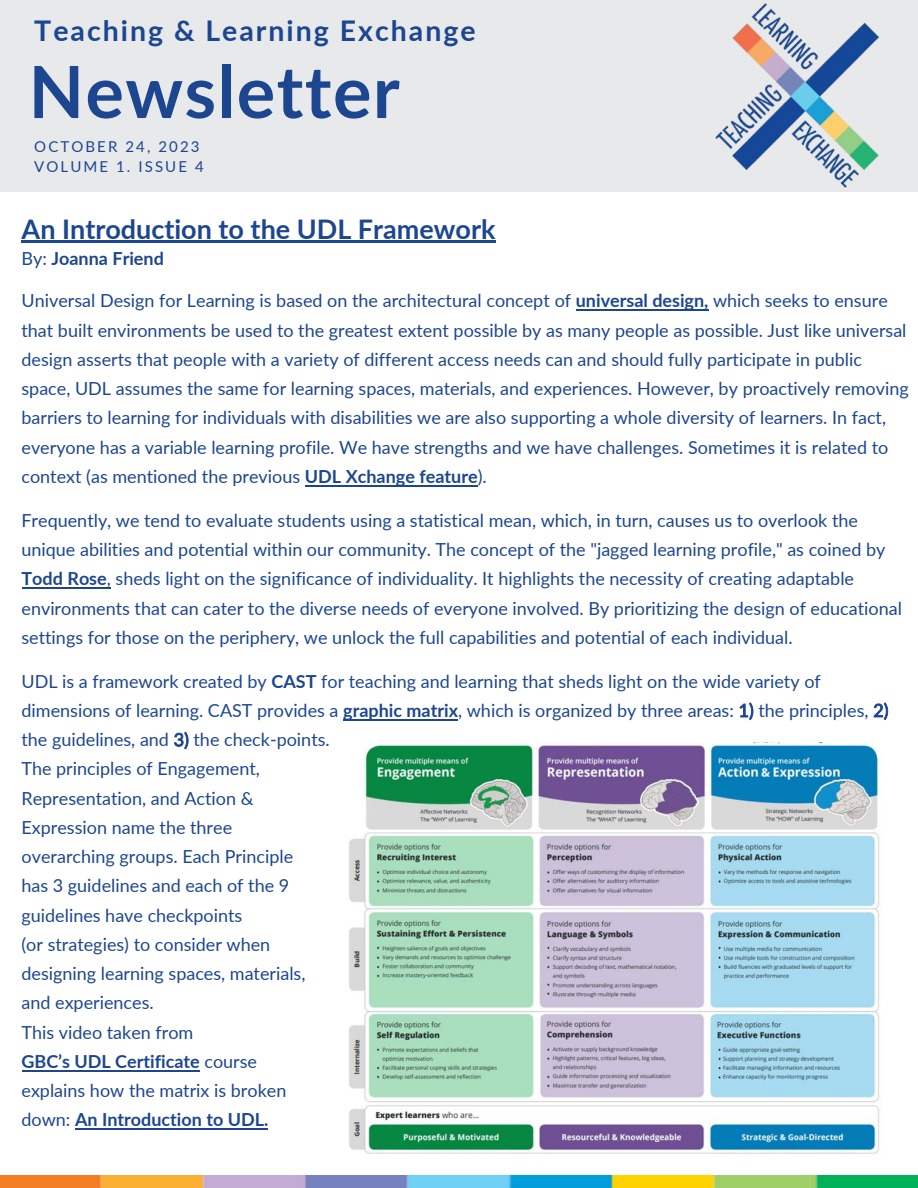
<style>
.page{position:relative;width:918px;height:1188px;background:#fff}
.page>*{position:absolute;margin:0;border:0;box-sizing:border-box;transform-origin:0 0}
.t1{font:700 72px "Lato";letter-spacing:.02em;color:#1d4690}
.t2{font:700 28.5px "Lato";letter-spacing:.07em;color:#1d4690}
.t3{font:700 27px "Lato";color:#1d4690}
.t4{font:18px/29.2px "Lato";color:#1d4690}
.t5{font:700 18px "Lato";color:#1d4690}
.t6{font:15px "Lato";letter-spacing:.14em;color:#1d4690}
.s1{font-weight:400}
.s2{font-weight:700}
</style>
<div class="page">
<div style="left:0;top:0;width:918px;height:192px;background:#e8e9eb"></div>
<img style="left:715px;top:2px;width:164px;height:186px">
<img style="left:349px;top:743px;width:531px;height:411px">
<hr style="left:22px;top:241px;width:474px;height:2px;background:#1d4690">
<img style="left:0;top:1176px;width:918px;height:12px">
<hr style="left:576px;top:310px;width:132px;height:1px;background:#1d4690">
<hr style="left:305px;top:485px;width:172px;height:1px;background:#1d4690">
<hr style="left:22px;top:588px;width:85px;height:1px;background:#1d4690">
<hr style="left:344px;top:719px;width:114px;height:1px;background:#1d4690">
<hr style="left:22px;top:1070px;width:178px;height:1px;background:#1d4690">
<hr style="left:75px;top:1129px;width:193px;height:1px;background:#1d4690">
<p class="t2" style="left:34px;top:13px;width:443px">Teaching &amp; Learning Exchange</p>
<p class="t1" style="left:29px;top:47px;width:373px">Newsletter</p>
<p class="t6" style="left:34px;top:137px;width:167px">OCTOBER 24, 2023</p>
<p class="t6" style="left:34px;top:157px;width:171px">VOLUME 1. ISSUE 4</p>
<p class="t3" style="left:22px;top:212px;width:475px">An Introduction to the UDL Framework</p>
<p class="t5" style="left:22px;top:247px;width:144px"><span class="s1">By:</span> Joanna Friend</p>
<p class="t4" style="left:22px;top:286px;width:889px">Universal Design for Learning is based on the architectural concept of <span class="s2">universal design,</span> which seeks to ensure that built environments be used to the greatest extent possible by as many people as possible. Just like universal design asserts that people with a variety of different access needs can and should fully participate in public space, UDL assumes the same for learning spaces, materials, and experiences. However, by proactively removing barriers to learning for individuals with disabilities we are also supporting a whole diversity of learners. In fact, everyone has a variable learning profile. We have strengths and we have challenges. Sometimes it is related to context (as mentioned the previous <span class="s2">UDL Xchange feature</span>).</p>
<p class="t4" style="left:22px;top:505px;width:882px">Frequently, we tend to evaluate students using a statistical mean, which, in turn, causes us to overlook the unique abilities and potential within our community. The concept of the "jagged learning profile," as coined by <span class="s2">Todd Rose</span>, sheds light on the significance of individuality. It highlights the necessity of creating adaptable environments that can cater to the diverse needs of everyone involved. By prioritizing the design of educational settings for those on the periphery, we unlock the full capabilities and potential of each individual.</p>
<p class="t4" style="left:22px;top:666px;width:868px">UDL is a framework created by <span class="s2">CAST</span> for teaching and learning that sheds light on the wide variety of dimensions of learning. CAST provides a <span class="s2">graphic matrix</span>, which is organized by three areas: 1) the principles, 2) the guidelines, and 3) the check-points.<br>The principles of Engagement,<br>Representation, and Action &amp;<br>Expression name the three<br>overarching groups. Each Principle<br>has 3 guidelines and each of the 9<br>guidelines have checkpoints<br>(or strategies) to consider when<br>designing learning spaces, materials,<br>and experiences.<br>This video taken from<br><span class="s2">GBC’s UDL Certificate</span> course<br>explains how the matrix is broken<br>down: <span class="s2">An Introduction to UDL.</span></p>
</div>
